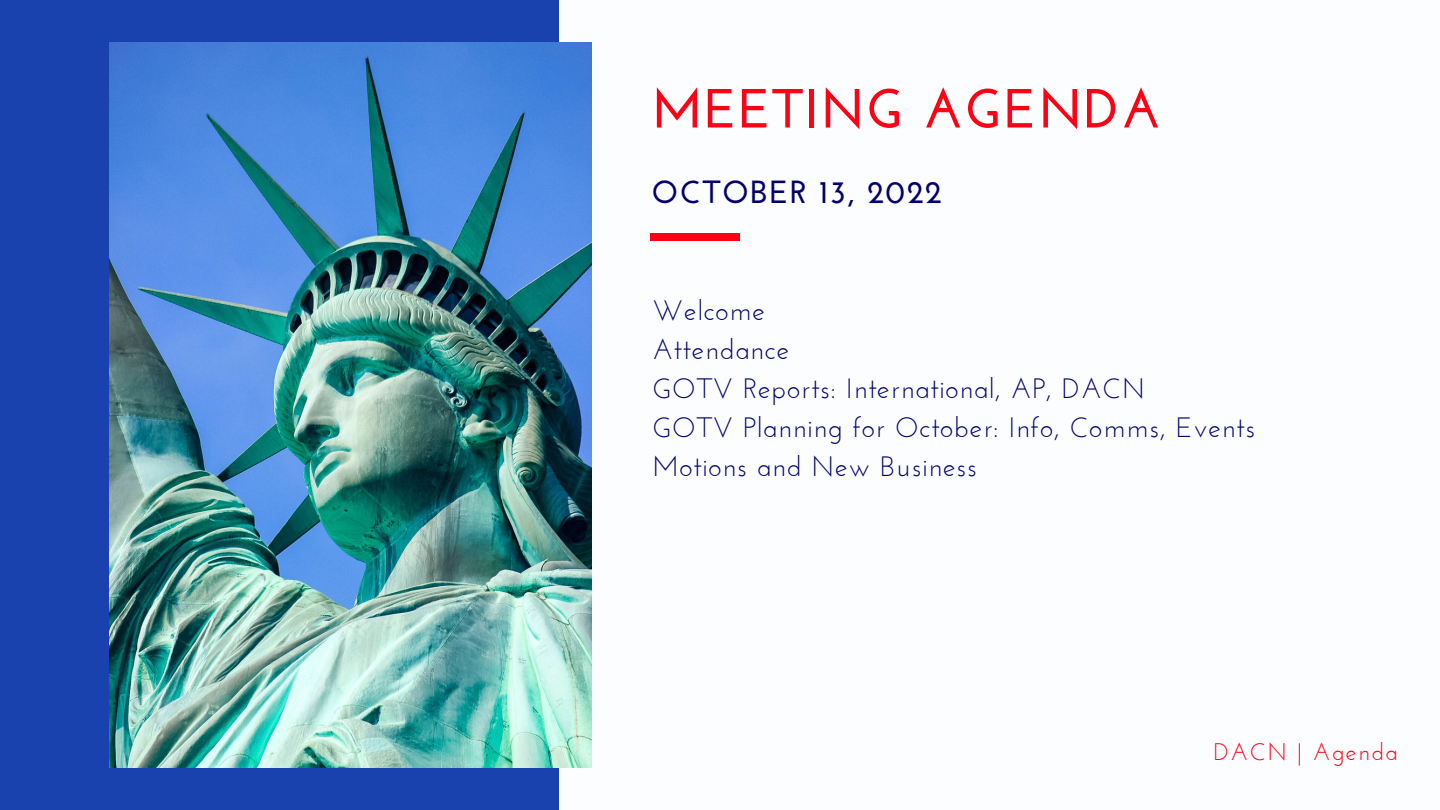
<style>
.page{position:relative;width:1440px;height:810px;background:#fbfdfe}
.page>*{position:absolute;margin:0;border:0;box-sizing:border-box;transform-origin:0 0}
.t1{font:700 55px "Josefin Sans";letter-spacing:.02em;color:#ff0015}
.t2{font:700 32px "Josefin Sans";letter-spacing:.05em;color:#02006d}
.t3{font:28px/39px "Josefin Sans";letter-spacing:.03em;color:#02006d}
.t4{font:24px "Josefin Sans";letter-spacing:.06em;color:#ff0015}
</style>
<div class="page">
<div style="left:0;top:0;width:559px;height:810px;background:#1942ae"></div>
<div style="left:650px;top:234px;width:90px;height:7px;background:#ff0015"></div>
<img style="left:110px;top:43px;width:482px;height:724px">
<h1 class="t1" style="left:651px;top:86px;width:511px">MEETING AGENDA</h1>
<p class="t2" style="left:651px;top:179px;width:292px">OCTOBER 13, 2022</p>
<p class="t3" style="left:652px;top:293px;width:604px">Welcome<br>Attendance<br>GOTV Reports: International, AP, DACN<br>GOTV Planning for October: Info, Comms, Events<br>Motions and New Business</p>
<p class="t4" style="left:1214px;top:742px;width:185px">DACN | Agenda</p>
</div>
